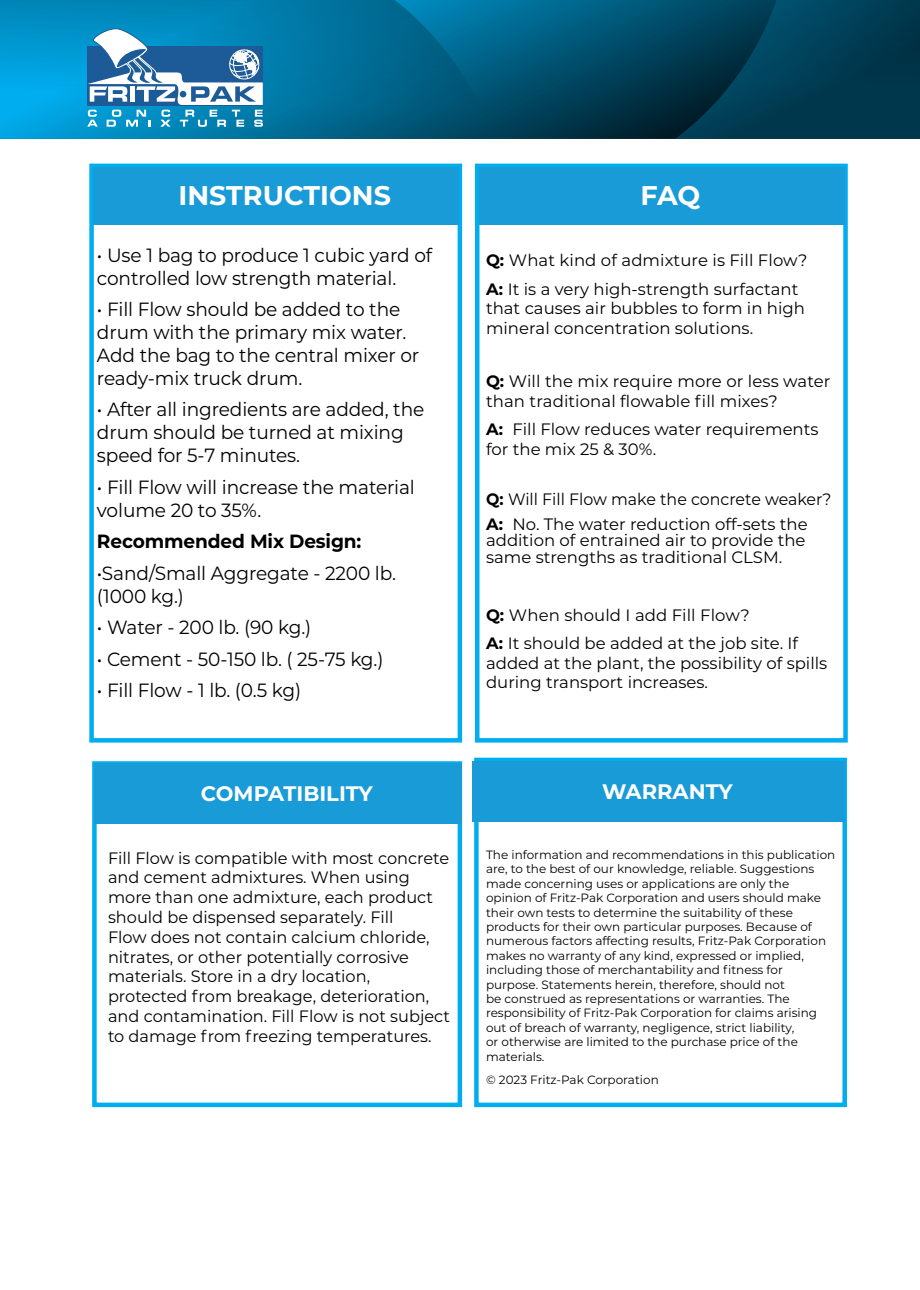
<style>
.page{position:relative;width:920px;height:1290px;background:#fff}
.page>*{position:absolute;margin:0;border:0;box-sizing:border-box;transform-origin:0 0}
.Small_Headers{font:700 27px "Montserrat";color:#fff}
.Small_Headers-2{font:700 21px "Montserrat";color:#fff}
.Contents{font:19.2px/23px "Montserrat";letter-spacing:-.005em;color:#000}
.Contents-2{font:700 19.2px "Montserrat";letter-spacing:-.005em;color:#000}
.Contents-3{font:16.5px/19.8px "Montserrat";color:#000}
.Contents-4{font:16.5px "Montserrat";color:#000;scale:.96 1}
.Contents-5{font:12px/14.4px "Montserrat";color:#000}
.s1{font-weight:700}
</style>
<div class="page">
<svg style="left:493px;top:0;width:182px;height:139px"></svg>
<svg style="left:675px;top:0;width:245px;height:139px"></svg>
<svg style="left:0;top:0;width:493px;height:139px"></svg>
<div style="left:92px;top:761px;width:370px;height:346px;border:4px solid #00aeef"></div>
<div style="left:94px;top:763px;width:368px;height:61px;background:#199bd8"></div>
<div style="left:474px;top:758px;width:373px;height:349px;border:4px solid #00aeef"></div>
<div style="left:473px;top:762px;width:372px;height:60px;background:#199bd8"></div>
<div style="left:475px;top:164px;width:373px;height:578px;border:4px solid #00aeef"></div>
<div style="left:479px;top:167px;width:366px;height:57px;background:#199bd8"></div>
<svg style="left:87px;top:26px;width:176px;height:101px"></svg>
<div style="left:89px;top:164px;width:373px;height:578px;border:4px solid #00aeef"></div>
<div style="left:93px;top:167px;width:366px;height:57px;background:#199bd8"></div>
<p class="Small_Headers" style="left:179px;top:176px;width:214px">INSTRUCTIONS</p>
<p class="Small_Headers" style="left:641px;top:176px;width:61px">FAQ</p>
<p class="Contents" style="left:97px;top:243px;width:337px">• Use 1 bag to produce 1 cubic yard of controlled low strength material.</p>
<p class="Contents" style="left:97px;top:297px;width:324px">• Fill Flow should be added to the drum with the primary mix water.<br>Add the bag to the central mixer or ready-mix truck drum.</p>
<p class="Contents" style="left:97px;top:397px;width:329px">• After all ingredients are added, the drum should be turned at mixing speed for 5-7 minutes.</p>
<p class="Contents" style="left:97px;top:475px;width:319px">• Fill Flow will increase the material volume 20 to 35%.</p>
<p class="Contents-2" style="left:97px;top:528px;width:266px">Recommended Mix Design:</p>
<p class="Contents" style="left:97px;top:561px;width:300px">•Sand/Small Aggregate - 2200 lb. (1000 kg.)</p>
<p class="Contents" style="left:97px;top:615px;width:216px">• Water - 200 lb. (90 kg.)</p>
<p class="Contents" style="left:97px;top:647px;width:288px">• Cement - 50-150 lb. ( 25-75 kg.)</p>
<p class="Contents" style="left:97px;top:678px;width:206px">• Fill Flow - 1 lb. (0.5 kg)</p>
<p class="Contents-3" style="left:486px;top:250px;width:323px"><span class="s1">Q:</span> What kind of admixture is Fill Flow?</p>
<p class="Contents-3" style="left:486px;top:278px;width:320px"><span class="s1">A:</span> It is a very high-strength surfactant that causes air bubbles to form in high mineral concentration solutions.</p>
<p class="Contents-3" style="left:486px;top:370px;width:346px"><span class="s1">Q:</span> Will the mix require more or less water than traditional flowable fill mixes?</p>
<p class="Contents-3" style="left:486px;top:419px;width:334px"><span class="s1">A:</span> Fill Flow reduces water requirements for the mix 25 &amp; 30%.</p>
<p class="Contents-4" style="left:486px;top:488px;width:361px"><span class="s1">Q:</span> Will Fill Flow make the concrete weaker?</p>
<p class="Contents-3" style="left:486px;top:515px;width:323px;line-height:16.5px"><span class="s1">A:</span> No. The water reduction off-sets the addition of entrained air to provide the same strengths as traditional CLSM.</p>
<p class="Contents-3" style="left:486px;top:604px;width:265px"><span class="s1">Q:</span> When should I add Fill Flow?</p>
<p class="Contents-3" style="left:486px;top:632px;width:343px"><span class="s1">A:</span> It should be added at the job site. If added at the plant, the possibility of spills during transport increases.</p>
<p class="Small_Headers-2" style="left:201px;top:778px;width:173px">COMPATIBILITY</p>
<p class="Small_Headers-2" style="left:602px;top:777px;width:132px">WARRANTY</p>
<p class="Contents-3" style="left:108px;top:847px;width:343px">Fill Flow is compatible with most concrete and cement admixtures. When using more than one admixture, each product should be dispensed separately. Fill<br>Flow does not contain calcium chloride, nitrates, or other potentially corrosive materials. Store in a dry location, protected from breakage, deterioration, and contamination. Fill Flow is not subject to damage from freezing temperatures.</p>
<p class="Contents-5" style="left:486px;top:847px;width:351px">The information and recommendations in this publication are, to the best of our knowledge, reliable. Suggestions made concerning uses or applications are only the opinion of Fritz-Pak Corporation and users should make their own tests to determine the suitability of these products for their own particular purposes. Because of numerous factors affecting results, Fritz-Pak Corporation makes no warranty of any kind, expressed or implied, including those of merchantability and fitness for purpose. Statements herein, therefore, should not<br>be construed as representations or warranties. The responsibility of Fritz-Pak Corporation for claims arising out of breach of warranty, negligence, strict liability,<br>or otherwise are limited to the purchase price of the materials.</p>
<p class="Contents-5" style="left:486px;top:1071px;width:174px">© 2023 Fritz-Pak Corporation</p>
</div>
